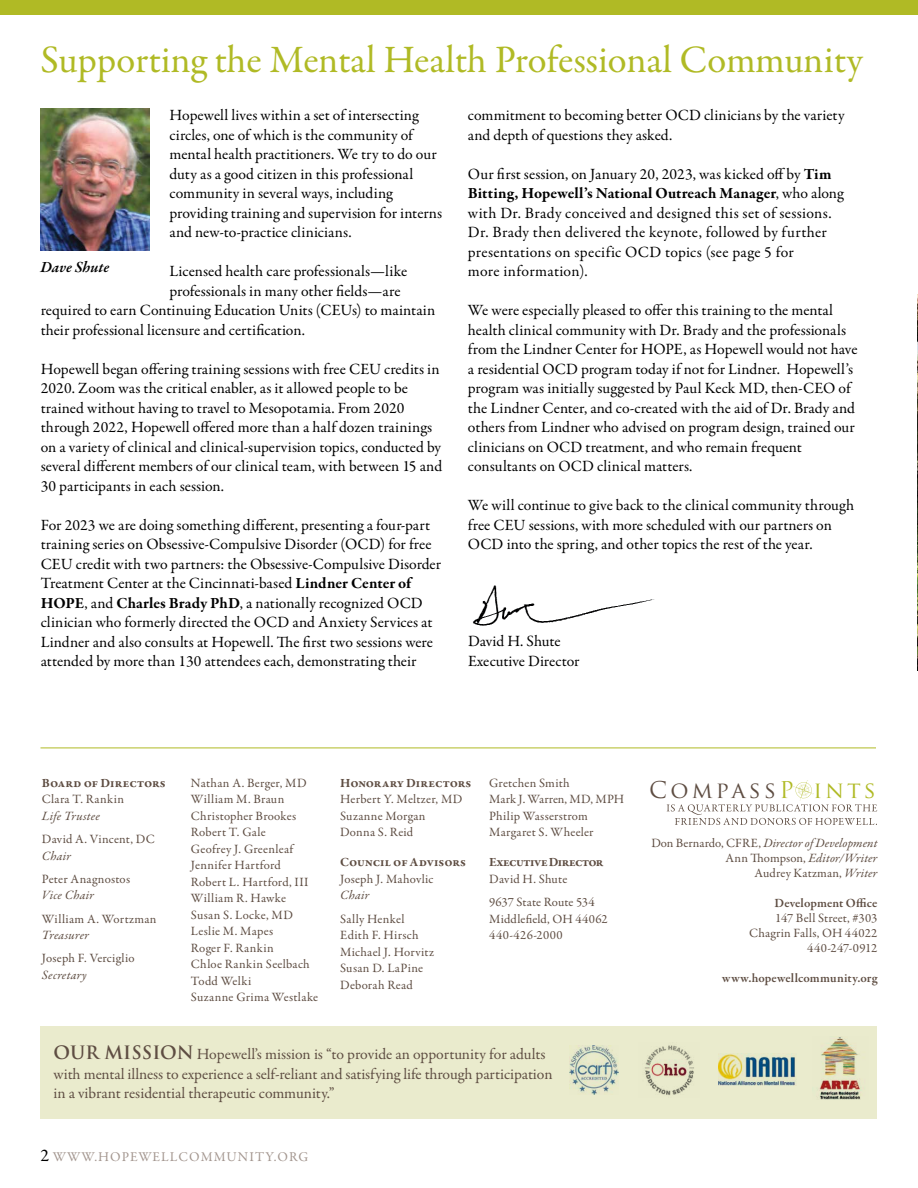
<style>
.page{position:relative;width:918px;height:1188px;background:#fff}
.page>*{position:absolute;margin:0;border:0;box-sizing:border-box;transform-origin:0 0}
.t1{font:39px "Garamond Premr Pro";letter-spacing:-.01em;color:#b0ba25}
.t2{font:22.5px "Trajan Pro";letter-spacing:.145em;color:#5e4d42}
.t3{font:15.75px/19.5px "Garamond Premr Pro";letter-spacing:.005em;color:#000}
.t4{font:15.75px/19.5px "Garamond Premr Pro";letter-spacing:.03em;color:#5e4d42}
.t5{font:italic 600 15.75px "Garamond Premr Pro";letter-spacing:-.005em;color:#000}
.t6{font:13.5px "Garamond Premr Pro";letter-spacing:.075em;color:#a3968f}
.t7{font:12.75px/16.5px "Garamond Premr Pro";letter-spacing:.02em;color:#5e4d42}
.t8{font:700 12.75px "Garamond Premr Pro";letter-spacing:-.01em;color:#5e4d42}
.t9{font:italic 12.75px "Garamond Premr Pro";letter-spacing:.02em;color:#5e4d42}
.t10{font:600 12.75px "Garamond Premr Pro";letter-spacing:.005em;color:#5e4d42}
.t11{font:700 12.75px "Garamond Premr Pro";letter-spacing:-.04em;color:#5e4d42}
.s1{font-weight:700}
.s2{font-family:"Trajan";font-weight:700;font-size:18px}
.s3{font-size:18px;color:#000}
.s4{color:#b0ba25}
.s5{font-style:italic}
</style>
<div class="page">
<svg style="left:667px;top:780px;width:210px;height:45px"></svg>
<img style="left:473px;top:585px;width:182px;height:41px">
<img style="left:40px;top:109px;width:109px;height:142px">
<hr style="left:40px;top:748px;width:836px;height:1px;background:#b0ba25">
<div style="left:41px;top:1026px;width:836px;height:93px;background:#eaebcd"></div>
<img style="left:819px;top:1037px;width:43px;height:63px">
<img style="left:570px;top:1045px;width:49px;height:49px">
<img style="left:718px;top:1054px;width:78px;height:31px">
<img style="left:645px;top:1045px;width:49px;height:51px">
<div style="left:0;top:0;width:918px;height:14px;background:#b0ba25"></div>
<img style="left:917px;top:294px;width:1px;height:377px">
<h1 class="t1" style="left:40px;top:36px;width:825px">Supporting the Mental Health Professional Community</h1>
<p class="t3" style="left:170px;top:106px;width:274px">Hopewell lives within a set of intersecting circles, one of which is the community of mental health practitioners. We try to do our duty as a good citizen in this professional community in several ways, including providing training and supervision for interns and new-to-practice clinicians.</p>
<p class="t3" style="left:170px;top:262px;width:239px">Licensed health care professionals—like</p>
<p class="t3" style="left:170px;top:281px;width:232px">professionals in many other fields—are</p>
<p class="t3" style="left:41px;top:301px;width:396px">required to earn Continuing Education Units (CEUs) to maintain</p>
<p class="t3" style="left:41px;top:320px;width:266px">their professional licensure and certification.</p>
<p class="t3" style="left:41px;top:359px;width:403px">Hopewell began offering training sessions with free CEU credits in 2020. Zoom was the critical enabler, as it allowed people to be trained without having to travel to Mesopotamia. From 2020 through 2022, Hopewell offered more than a half dozen trainings on a variety of clinical and clinical-supervision topics, conducted by several different members of our clinical team, with between 15 and 30 participants in each session.</p>
<p class="t3" style="left:41px;top:515px;width:402px">For 2023 we are doing something different, presenting a four-part training series on Obsessive-Compulsive Disorder (OCD) for free CEU credit with two partners: the Obsessive-Compulsive Disorder Treatment Center at the Cincinnati-based <span class="s1">Lindner Center of HOPE</span>, and <span class="s1">Charles Brady PhD</span>, a nationally recognized OCD clinician who formerly directed the OCD and Anxiety Services at Lindner and also consults at Hopewell. The first two sessions were attended by more than 130 attendees each, demonstrating their</p>
<p class="t5" style="left:40px;top:258px;width:70px">Dave Shute</p>
<p class="t3" style="left:468px;top:106px;width:378px">commitment to becoming better OCD clinicians by the variety and depth of questions they asked.</p>
<p class="t3" style="left:468px;top:164px;width:378px">Our first session, on January 20, 2023, was kicked off by <span class="s1">Tim Bitting, Hopewell’s National Outreach Manager</span>, who along with Dr. Brady conceived and designed this set of sessions.<br>Dr. Brady then delivered the keynote, followed by further presentations on specific OCD topics (see page 5 for<br>more information).</p>
<p class="t3" style="left:468px;top:301px;width:391px">We were especially pleased to offer this training to the mental health clinical community with Dr. Brady and the professionals from the Lindner Center for HOPE, as Hopewell would not have a residential OCD program today if not for Lindner. Hopewell’s program was initially suggested by Paul Keck MD, then-CEO of the Lindner Center, and co-created with the aid of Dr. Brady and others from Lindner who advised on program design, trained our clinicians on OCD treatment, and who remain frequent consultants on OCD clinical matters.</p>
<p class="t3" style="left:468px;top:496px;width:388px">We will continue to give back to the clinical community through free CEU sessions, with more scheduled with our partners on<br>OCD into the spring, and other topics the rest of the year.</p>
<p class="t3" style="left:468px;top:632px;width:113px">David H. Shute<br>Executive Director</p>
<p class="t8" style="left:42px;top:775px;width:125px">Board of Directors</p>
<p class="t7" style="left:42px;top:791px;width:84px">Clara T. Rankin</p>
<p class="t9" style="left:42px;top:808px;width:60px">Life Trustee</p>
<p class="t7" style="left:42px;top:831px;width:114px">David A. Vincent, DC</p>
<p class="t9" style="left:42px;top:848px;width:31px">Chair</p>
<p class="t7" style="left:42px;top:871px;width:90px">Peter Anagnostos</p>
<p class="t9" style="left:42px;top:887px;width:54px">Vice Chair</p>
<p class="t7" style="left:42px;top:911px;width:116px">William A. Wortzman</p>
<p class="t9" style="left:42px;top:927px;width:49px">Treasurer</p>
<p class="t7" style="left:42px;top:950px;width:94px">Joseph F. Verciglio</p>
<p class="t9" style="left:42px;top:967px;width:46px">Secretary</p>
<p class="t7" style="left:191px;top:775px;width:129px">Nathan A. Berger, MD<br>William M. Braun<br>Christopher Brookes<br>Robert T. Gale<br>Geofrey J. Greenleaf<br>Jennifer Hartford<br>Robert L. Hartford, III<br>William R. Hawke<br>Susan S. Locke, MD<br>Leslie M. Mapes<br>Roger F. Rankin<br>Chloe Rankin Seelbach<br>Todd Welki<br>Suzanne Grima Westlake</p>
<p class="t8" style="left:340px;top:775px;width:133px">Honorary Directors</p>
<p class="t7" style="left:340px;top:791px;width:124px">Herbert Y. Meltzer, MD<br>Suzanne Morgan<br>Donna S. Reid</p>
<p class="t8" style="left:340px;top:855px;width:128px">Council of Advisors</p>
<p class="t7" style="left:340px;top:871px;width:95px">Joseph J. Mahovlic</p>
<p class="t9" style="left:340px;top:887px;width:31px">Chair</p>
<p class="t7" style="left:340px;top:911px;width:95px">Sally Henkel<br>Edith F. Hirsch<br>Michael J. Horvitz<br>Susan D. LaPine<br>Deborah Read</p>
<p class="t7" style="left:489px;top:775px;width:136px">Gretchen Smith<br>Mark J. Warren, MD, MPH<br>Philip Wasserstrom<br>Margaret S. Wheeler</p>
<p class="t11" style="left:489px;top:855px;width:116px">Executive Director</p>
<p class="t7" style="left:489px;top:868px;width:107px;line-height:23.2px">David H. Shute<br>9637 State Route 534</p>
<p class="t7" style="left:489px;top:911px;width:120px">Middlefield, OH 44062<br>440-426-2000</p>
<p class="t4" style="left:53px;top:1045px;width:501px"><span class="s2">OUR MISSION</span> Hopewell’s mission is “to provide an opportunity for adults with mental illness to experience a self-reliant and satisfying life through participation in a vibrant residential therapeutic community.”</p>
<p class="t6" style="left:40px;top:1148px;width:269px"><span class="s3">2</span> WWW.HOPEWELLCOMMUNITY.ORG</p>
<h2 class="t2" style="left:649px;top:775px;width:228px">Compass<span class="s4">P ints</span></h2>
<p class="t7" style="left:651px;top:836px;width:228px;line-height:15px;text-align:right">Don Bernardo, CFRE, <span class="s5">Director of Development<br></span>Ann Thompson, <span class="s5">Editor/Writer<br></span>Audrey Katzman, <span class="s5">Writer</span></p>
<p class="t10" style="left:775px;top:896px;width:104px">Development Office</p>
<p class="t7" style="left:749px;top:911px;width:130px;line-height:15px;text-align:right">147 Bell Street, #303<br>Chagrin Falls, OH 44022<br>440-247-0912</p>
<p class="t10" style="left:722px;top:971px;width:157px">www.hopewellcommunity.org</p>
</div>
